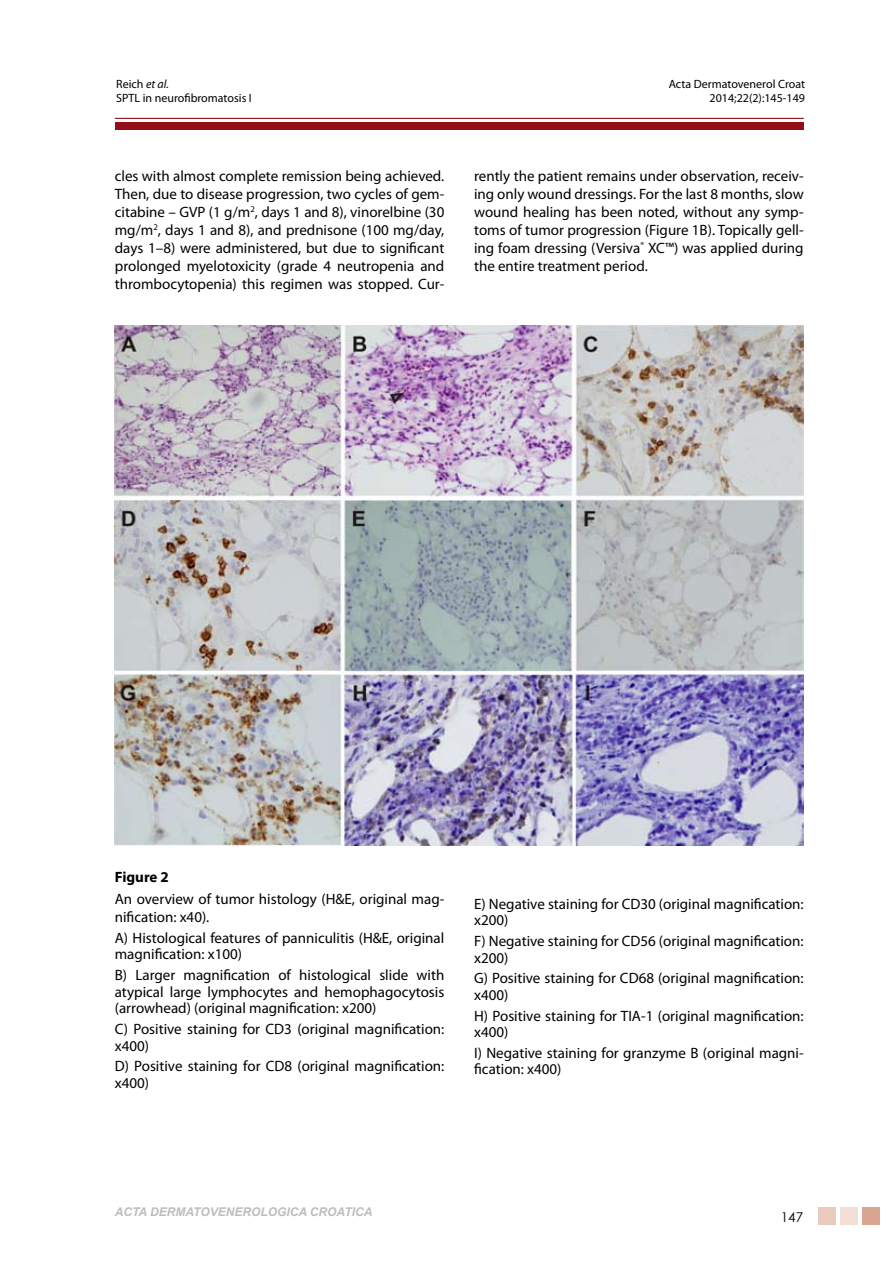
<style>
.page{position:relative;width:893px;height:1263px;background:#fff}
.page>*{position:absolute;margin:0;border:0;box-sizing:border-box;transform-origin:0 0}
.t1{font:15px/18px "Myriad Pro";color:#000}
.t2{font:700 15px "Myriad Pro";letter-spacing:-.005em;color:#000}
.t3{font:13.5px "Century Gothic";color:#000}
.t4{font:12px "Myriad Pro";color:#000}
.t5{font:italic 700 12px "Arial";color:#bcbdbe}
.s1{font-style:italic}
</style>
<div class="page">
<div style="left:115px;top:122px;width:689px;height:8px;background:#930d17"></div>
<hr style="left:115px;top:118px;width:689px;height:1px;background:#930d17">
<div style="left:818px;top:1207px;width:18px;height:18px;background:#eacbbe"></div>
<div style="left:840px;top:1207px;width:18px;height:18px;background:#f3dfd7"></div>
<div style="left:863px;top:1207px;width:17px;height:18px;background:#d9a591"></div>
<img style="left:115px;top:325px;width:689px;height:521px">
<p class="t4" style="left:116px;top:77px;width:54px">Reich <span class="s1">et al.</span></p>
<p class="t4" style="left:669px;top:77px;width:138px">Acta Dermatovenerol Croat</p>
<p class="t4" style="left:116px;top:91px;width:137px">SPTL in neurofibromatosis I</p>
<p class="t4" style="left:710px;top:91px;width:97px">2014;22(2):145-149</p>
<p class="t1" style="left:115px;top:167px;width:331px;text-align:justify">cles with almost complete remission being achieved.<br>Then, due to disease progression, two cycles of gem&shy;citabine – GVP (1 g/m<sup>2</sup>, days 1 and 8), vinorelbine (30 mg/m<sup>2</sup>, days 1 and 8), and prednisone (100 mg/day, days 1–8) were administered, but due to significant prolonged myelotoxicity (grade 4 neutropenia and thrombocytopenia) this regimen was stopped. Cur-</p>
<p class="t1" style="left:474px;top:167px;width:331px;text-align:justify">rently the patient remains under observation, receiv&shy;ing only wound dressings. For the last 8 months, slow wound healing has been noted, without any symp&shy;toms of tumor progression (Figure 1B). Topically gell&shy;ing foam dressing (Versiva<sup>®</sup> XC™) was applied during the entire treatment period.</p>
<p class="t2" style="left:115px;top:867px;width:56px">Figure 2</p>
<p class="t1" style="left:115px;top:890px;width:331px">An overview of tumor histology (H&amp;E, original mag&shy;nification: x40).</p>
<p class="t1" style="left:115px;top:929px;width:331px;line-height:16.5px">A) Histological features of panniculitis (H&amp;E, original magnification: x100)</p>
<p class="t1" style="left:115px;top:967px;width:331px;line-height:16.5px;text-align:justify">B) Larger magnification of histological slide with atypical large lymphocytes and hemophagocytosis (arrowhead) (original magnification: x200)</p>
<p class="t1" style="left:115px;top:1020px;width:331px;line-height:16.5px">C) Positive staining for CD3 (original magnification: x400)</p>
<p class="t1" style="left:115px;top:1058px;width:331px;line-height:16.5px">D) Positive staining for CD8 (original magnification: x400)</p>
<p class="t1" style="left:474px;top:895px;width:331px;line-height:16.5px">E) Negative staining for CD30 (original magnification: x200)</p>
<p class="t1" style="left:474px;top:933px;width:331px;line-height:16.5px">F) Negative staining for CD56 (original magnification: x200)</p>
<p class="t1" style="left:474px;top:970px;width:331px;line-height:16.5px">G) Positive staining for CD68 (original magnification: x400)</p>
<p class="t1" style="left:474px;top:1007px;width:331px;line-height:16.5px">H) Positive staining for TIA-1 (original magnification: x400)</p>
<p class="t1" style="left:474px;top:1044px;width:331px;line-height:16.5px">I) Negative staining for granzyme B (original magni&shy;fication: x400)</p>
<p class="t5" style="left:115px;top:1204px;width:259px">ACTA DERMATOVENEROLOGICA CROATICA</p>
<p class="t3" style="left:781px;top:1207px;width:24px">147</p>
</div>
